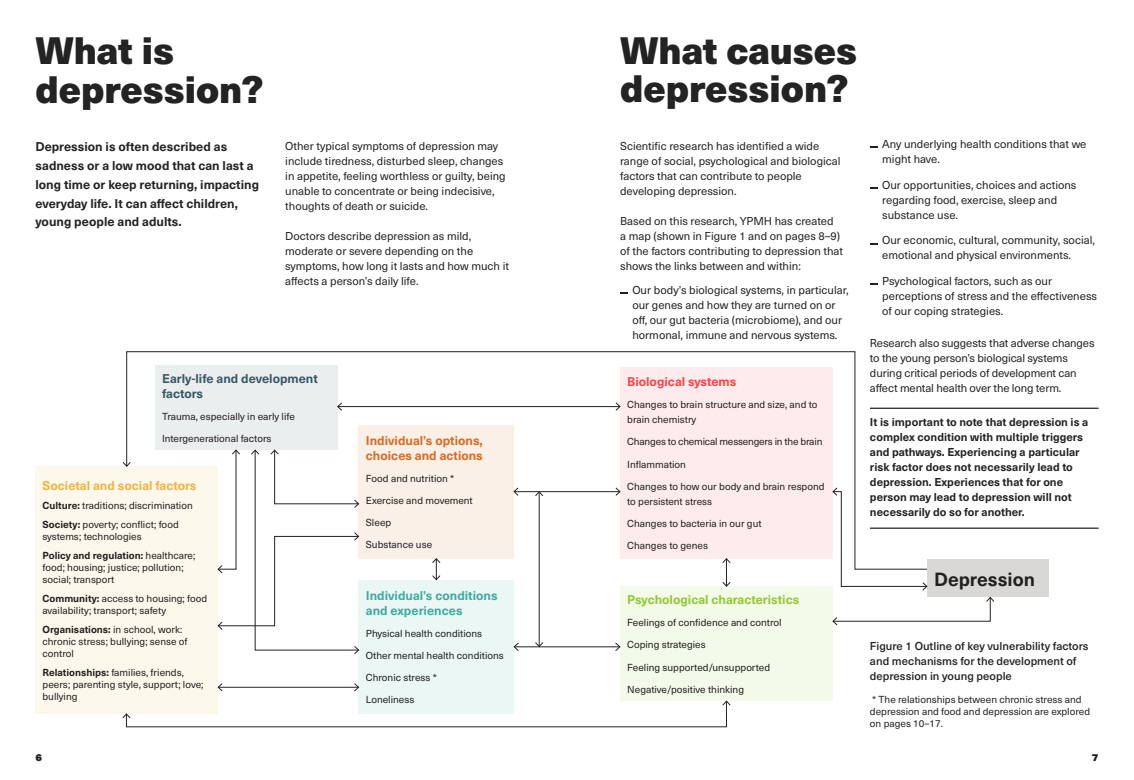
<style>
.page{position:relative;width:1134px;height:780px;background:#fff}
.page>*{position:absolute;margin:0;border:0;box-sizing:border-box;transform-origin:0 0}
.t1{font:900 37.5px/37.5px "Neue Haas Unica W1 G";color:#232323}
.t2{font:700 18.75px "Neue Haas Unica W1 G";color:#231f20}
.t3{font:700 12.5px/18.8px "Neue Haas Unica W1 G";color:#232323}
.t4{font:700 12.5px/15px "Neue Haas Unica W1 G";color:#db691c}
.t5{font:700 12.5px/15px "Neue Haas Unica W1 G";color:#3bab9e}
.t6{font:700 12.5px/15px "Neue Haas Unica W1 G";color:#385763}
.t7{font:700 12.5px "Neue Haas Unica W1 G";color:#91c92e}
.t8{font:700 12.5px "Neue Haas Unica W1 G";color:#edb542}
.t9{font:700 12.5px "Neue Haas Unica W1 G";color:#fa4247}
.t10{font:11.25px/15px "Neue Haas Unica W1 G";color:#232323}
.t11{font:700 11.25px/15px "Neue Haas Unica W1 G";color:#232323}
.t12{font:500 11.25px/15px "Neue Haas Unica W1 G";color:#232323}
.t13{font:10px/12px "Neue Haas Unica W1 G";color:#231f20}
.t14{font:10px/12px "Neue Haas Unica W1 G";color:#232323}
.t15{font:10px "Neue Haas Unica W1 G";letter-spacing:-.02em;color:#231f20}
.t16{font:10px "Neue Haas Unica W1 G X Black";color:#231f20}
.s1{font-weight:700}
</style>
<div class="page">
<svg style="left:870px;top:146px;width:7px;height:2px"></svg>
<svg style="left:870px;top:283px;width:7px;height:2px"></svg>
<hr style="left:870px;top:407px;width:228px;height:2px;background:#232323">
<hr style="left:870px;top:527px;width:228px;height:2px;background:#232323">
<div style="left:35px;top:466px;width:183px;height:247px;background:#fdf8ec"></div>
<div style="left:359px;top:580px;width:155px;height:133px;background:#ebf7f5"></div>
<div style="left:620px;top:586px;width:213px;height:115px;background:#f4faea"></div>
<div style="left:927px;top:559px;width:121px;height:38px;background:#dad8d7"></div>
<svg style="left:122px;top:700px;width:609px;height:27px"></svg>
<svg style="left:832px;top:597px;width:162px;height:28px"></svg>
<hr style="left:514px;top:646px;width:106px;height:1px;background:#232323">
<svg style="left:513px;top:642px;width:6px;height:9px"></svg>
<svg style="left:615px;top:642px;width:5px;height:9px"></svg>
<hr style="left:218px;top:687px;width:141px;height:1px;background:#232323">
<svg style="left:218px;top:683px;width:5px;height:8px"></svg>
<svg style="left:354px;top:683px;width:5px;height:8px"></svg>
<svg style="left:722px;top:569px;width:9px;height:17px"></svg>
<svg style="left:432px;top:569px;width:8px;height:11px"></svg>
<hr style="left:539px;top:492px;width:1px;height:154px;background:#232323">
<svg style="left:535px;top:642px;width:8px;height:5px"></svg>
<svg style="left:218px;top:569px;width:141px;height:85px"></svg>
<svg style="left:126px;top:351px;width:802px;height:218px"></svg>
<svg style="left:123px;top:462px;width:8px;height:4px"></svg>
<svg style="left:832px;top:487px;width:95px;height:103px"></svg>
<p class="t1" style="left:35px;top:29px;width:230px;line-height:38.5px">What is depression?</p>
<p class="t3" style="left:35px;top:137px;width:225px">Depression is often described as sadness or a low mood that can last a long time or keep returning, impacting everyday life. It can affect children, young people and adults.</p>
<p class="t10" style="left:285px;top:138px;width:222px">Other typical symptoms of depression may include tiredness, disturbed sleep, changes in appetite, feeling worthless or guilty, being unable to concentrate or being indecisive, thoughts of death or suicide.</p>
<p class="t10" style="left:285px;top:228px;width:225px">Doctors describe depression as mild, moderate or severe depending on the symptoms, how long it lasts and how much it affects a person’s daily life.</p>
<p class="t6" style="left:162px;top:370px;width:157px">Early-life and development factors</p>
<p class="t13" style="left:162px;top:410px;width:134px">Trauma, especially in early life</p>
<p class="t13" style="left:162px;top:432px;width:111px">Intergenerational factors</p>
<p class="t4" style="left:366px;top:432px;width:118px">Individual’s options, choices and actions</p>
<p class="t13" style="left:366px;top:471px;width:90px">Food and nutrition *</p>
<p class="t13" style="left:366px;top:494px;width:108px">Exercise and movement</p>
<p class="t13" style="left:366px;top:516px;width:27px">Sleep</p>
<p class="t13" style="left:366px;top:538px;width:68px">Substance use</p>
<p class="t8" style="left:43px;top:475px;width:155px">Societal and social factors</p>
<p class="t13" style="left:43px;top:498px;width:152px"><span class="s1">Culture:</span> traditions; discrimination</p>
<p class="t13" style="left:43px;top:517px;width:138px"><span class="s1">Society:</span> poverty; conflict; food systems; technologies</p>
<p class="t13" style="left:43px;top:548px;width:154px"><span class="s1">Policy and regulation:</span> healthcare; food; housing; justice; pollution; social; transport</p>
<p class="t13" style="left:43px;top:592px;width:166px"><span class="s1">Community:</span> access to housing; food availability; transport; safety</p>
<p class="t13" style="left:43px;top:623px;width:147px"><span class="s1">Organisations:</span> in school, work: chronic stress; bullying; sense of control</p>
<p class="t13" style="left:43px;top:666px;width:162px"><span class="s1">Relationships:</span> families, friends, peers; parenting style, support; love; bullying</p>
<p class="t5" style="left:366px;top:587px;width:133px">Individual’s conditions and experiences</p>
<p class="t13" style="left:366px;top:627px;width:118px">Physical health conditions</p>
<p class="t13" style="left:366px;top:649px;width:140px">Other mental health conditions</p>
<p class="t13" style="left:366px;top:671px;width:72px">Chronic stress *</p>
<p class="t13" style="left:366px;top:693px;width:50px">Loneliness</p>
<p class="t1" style="left:620px;top:30px;width:238px">What causes depression?</p>
<p class="t10" style="left:620px;top:138px;width:222px">Scientific research has identified a wide range of social, psychological and biological factors that can contribute to people developing depression.</p>
<p class="t10" style="left:620px;top:213px;width:224px">Based on this research, YPMH has created<br>a map (shown in Figure 1 and on pages 8–9) of the factors contributing to depression that shows the links between and within:</p>
<p class="t10" style="left:632px;top:281px;width:218px">Our body’s biological systems, in particular, our genes and how they are turned on or off, our gut bacteria (microbiome), and our hormonal, immune and nervous systems.</p>
<p class="t9" style="left:627px;top:372px;width:111px">Biological systems</p>
<p class="t13" style="left:627px;top:396px;width:192px;line-height:15px">Changes to brain structure and size, and to brain chemistry</p>
<p class="t15" style="left:627px;top:434px;width:197px">Changes to chemical messengers in the brain</p>
<p class="t13" style="left:627px;top:457px;width:60px">Inflammation</p>
<p class="t13" style="left:627px;top:478px;width:199px;line-height:15px">Changes to how our body and brain respond to persistent stress</p>
<p class="t13" style="left:627px;top:516px;width:136px">Changes to bacteria in our gut</p>
<p class="t13" style="left:627px;top:538px;width:82px">Changes to genes</p>
<p class="t7" style="left:627px;top:590px;width:174px">Psychological characteristics</p>
<p class="t13" style="left:627px;top:616px;width:156px">Feelings of confidence and control</p>
<p class="t13" style="left:627px;top:638px;width:80px">Coping strategies</p>
<p class="t13" style="left:627px;top:660px;width:144px">Feeling supported/unsupported</p>
<p class="t13" style="left:627px;top:682px;width:118px">Negative/positive thinking</p>
<p class="t10" style="left:882px;top:136px;width:206px">Any underlying health conditions that we might have.</p>
<p class="t10" style="left:882px;top:176px;width:196px">Our opportunities, choices and actions regarding food, exercise, sleep and substance use.</p>
<p class="t10" style="left:882px;top:232px;width:214px">Our economic, cultural, community, social, emotional and physical environments.</p>
<p class="t10" style="left:882px;top:273px;width:216px">Psychological factors, such as our perceptions of stress and the effectiveness of our coping strategies.</p>
<p class="t10" style="left:870px;top:335px;width:226px">Research also suggests that adverse changes to the young person’s biological systems during critical periods of development can affect mental health over the long term.</p>
<p class="t11" style="left:870px;top:414px;width:220px">It is important to note that depression is a complex condition with multiple triggers and pathways. Experiencing a particular risk factor does not necessarily lead to depression. Experiences that for one person may lead to depression will not necessarily do so for another.</p>
<p class="t2" style="left:934px;top:564px;width:102px">Depression</p>
<p class="t12" style="left:870px;top:637px;width:220px">Figure 1 Outline of key vulnerability factors and mechanisms for the development of depression in young people</p>
<p class="t14" style="left:870px;top:693px;width:222px">* The relationships between chronic stress and depression and food and depression are explored on pages 10–17.</p>
<p class="t16" style="left:35px;top:749px;width:8px">6</p>
<p class="t16" style="left:1092px;top:749px;width:8px">7</p>
</div>
